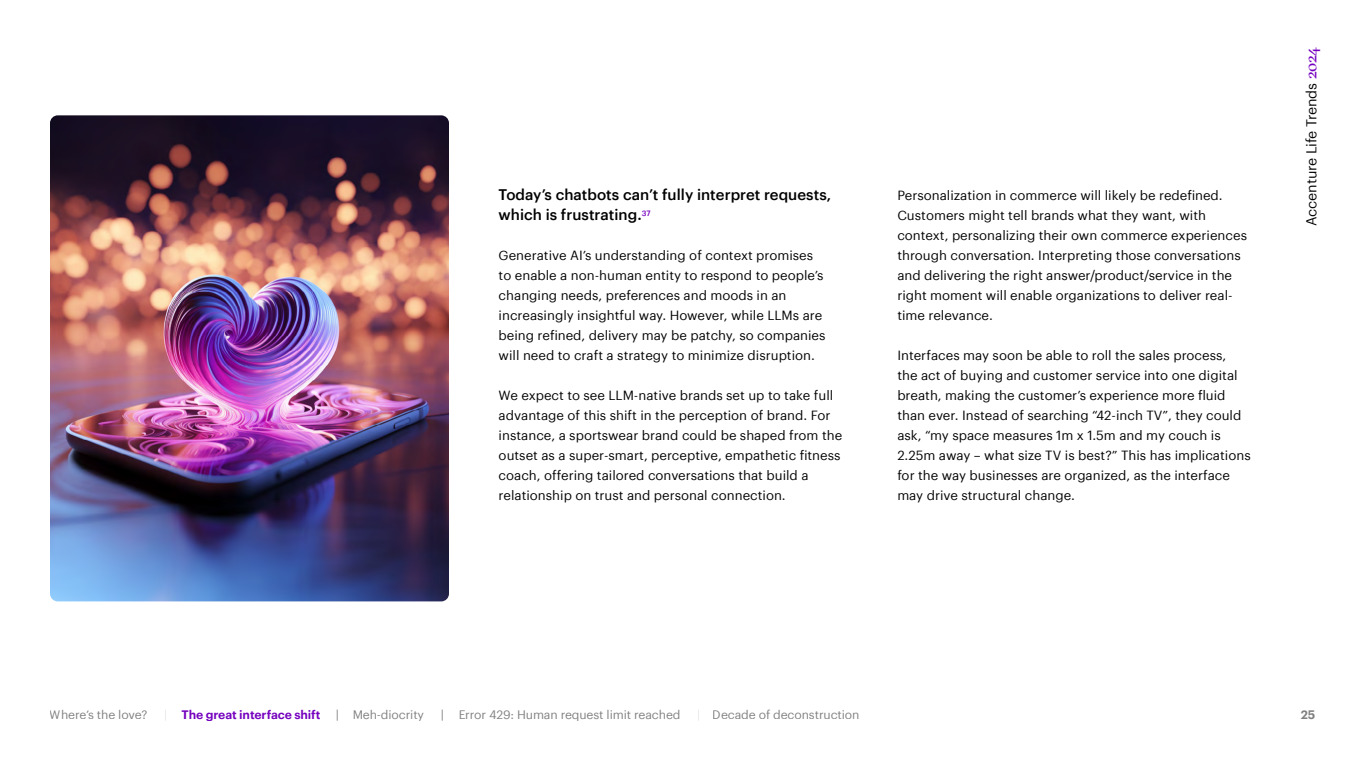
<style>
.page{position:relative;width:1366px;height:768px;background:#fff}
.page>*{position:absolute;margin:0;border:0;box-sizing:border-box;transform-origin:0 0}
.t1{font:500 15px/20px "Graphik";color:#000}
.t2{font:14px "Graphik";letter-spacing:-.01em;color:#000}
.t3{font:13px/20px "Graphik";color:#000}
.t4{font:12px "Graphik";letter-spacing:-.01em;color:#808080}
.t5{font:600 12px "Graphik";letter-spacing:-.01em;color:#7500bf}
.t6{font:600 12px "Graphik";color:#808080}
.s1{font-family:"GT Sectra Fine";font-size:16px;color:#7500c0}
.s2{font-weight:400;color:#808080}
</style>
<div class="page">
<img style="left:50px;top:115px;width:399px;height:486px">
<p class="t1" style="left:499px;top:183px;width:334px">Today’s chatbots can’t fully interpret requests, which is frustrating.<sup>37</sup></p>
<p class="t3" style="left:499px;top:244px;width:328px">Generative AI’s understanding of context promises to enable a non-human entity to respond to people’s changing needs, preferences and moods in an increasingly insightful way. However, while LLMs are being refined, delivery may be patchy, so companies will need to craft a strategy to minimize disruption.</p>
<p class="t3" style="left:499px;top:384px;width:345px">We expect to see LLM-native brands set up to take full advantage of this shift in the perception of brand. For instance, a sportswear brand could be shaped from the outset as a super-smart, perceptive, empathetic fitness coach, offering tailored conversations that build a relationship on trust and personal connection.</p>
<p class="t3" style="left:897px;top:184px;width:351px">Personalization in commerce will likely be redefined.<br>Customers might tell brands what they want, with context, personalizing their own commerce experiences through conversation. Interpreting those conversations and delivering the right answer/product/service in the right moment will enable organizations to deliver real&shy;time relevance.</p>
<p class="t3" style="left:897px;top:344px;width:355px">Interfaces may soon be able to roll the sales process,<br>the act of buying and customer service into one digital breath, making the customer’s experience more fluid than ever. Instead of searching “42-inch TV”, they could ask, “my space measures 1m x 1.5m and my couch is 2.25m away – what size TV is best?” This has implications for the way businesses are organized, as the interface may drive structural change.</p>
<p class="t2" style="left:1301px;top:226px;width:181px;rotate:-90deg">Accenture Life Trends <span class="s1">2024</span></p>
<p class="t4" style="left:50px;top:705px;width:99px">Where’s the love?</p>
<p class="t5" style="left:164px;top:705px;width:262px"><span class="s2">|</span> The great interface shift <span class="s2">| Meh-diocrity</span></p>
<p class="t4" style="left:440px;top:705px;width:242px">| Error 429: Human request limit reached</p>
<p class="t4" style="left:697px;top:705px;width:164px">| Decade of deconstruction</p>
<p class="t6" style="left:1301px;top:706px;width:16px">25</p>
</div>
